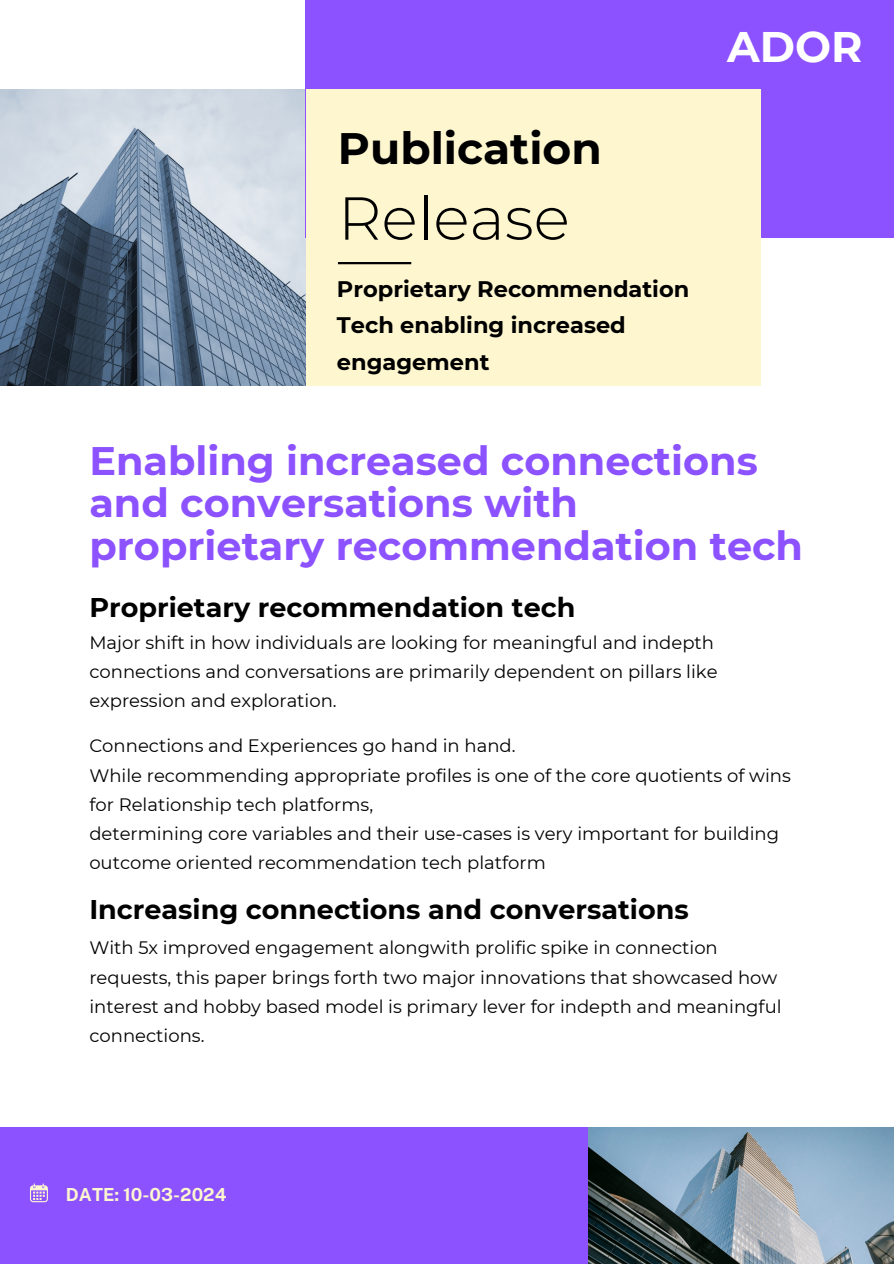
<style>
.page{position:relative;width:894px;height:1264px;background:#fff}
.page>*{position:absolute;margin:0;border:0;box-sizing:border-box;transform-origin:0 0}
.t1{font:300 60.45px "Montserrat";color:#000}
.t2{font:700 43.95px "Montserrat";color:#000}
.t3{font:700 42.75px "Montserrat";color:#fff}
.t4{font:700 39.75px/42.8px "Montserrat";color:#8c52ff}
.t5{font:700 27px "Montserrat";color:#000}
.t6{font:700 22.5px/36px "Montserrat";color:#000}
.t7{font:18px/29.2px "Montserrat";color:#000}
.t8{font:700 18px "Public Sans";color:#fdf6cf}
</style>
<div class="page">
<img style="left:0;top:89px;width:305px;height:296px">
<div style="left:0;top:1127px;width:606px;height:136px;background:#8c52ff"></div>
<img style="left:588px;top:1127px;width:305px;height:136px">
<div style="left:305px;top:0;width:588px;height:237px;background:#8c52ff"></div>
<div style="left:305px;top:89px;width:455px;height:296px;background:#fdf6cf"></div>
<hr style="left:338px;top:262px;width:73px;height:2px;background:#000">
<svg style="left:30px;top:1183px;width:18px;height:19px"></svg>
<h2 class="t2" style="left:338px;top:122px;width:265px">Publication</h2>
<h3 class="t1" style="left:338px;top:181px;width:233px">Release</h3>
<h1 class="t6" style="left:337px;top:271px;width:354px">Proprietary Recommendation<br>Tech enabling increased engagement</h1>
<h4 class="t3" style="left:726px;top:21px;width:137px">ADOR</h4>
<h5 class="t4" style="left:89px;top:439px;width:715px">Enabling increased connections and conversations with proprietary recommendation tech</h5>
<h4 class="t5" style="left:89px;top:591px;width:487px">Proprietary recommendation tech</h4>
<p class="t7" style="left:89px;top:627px;width:629px">Major shift in how individuals are looking for meaningful and indepth connections and conversations are primarily dependent on pillars like expression and exploration.</p>
<p class="t7" style="left:89px;top:731px;width:427px">Connections and Experiences go hand in hand.</p>
<p class="t7" style="left:89px;top:760px;width:702px">While recommending appropriate profiles is one of the core quotients of wins for Relationship tech platforms,</p>
<p class="t7" style="left:89px;top:819px;width:691px">determining core variables and their use-cases is very important for building outcome oriented recommendation tech platform</p>
<p class="t5" style="left:89px;top:892px;width:600px">Increasing connections and conversations</p>
<p class="t7" style="left:89px;top:933px;width:693px">With 5x improved engagement alongwith prolific spike in connection requests, this paper brings forth two major innovations that showcased how interest and hobby based model is primary lever for indepth and meaningful connections.</p>
<h3 class="t8" style="left:66px;top:1183px;width:162px">DATE: 10-03-2024</h3>
</div>
